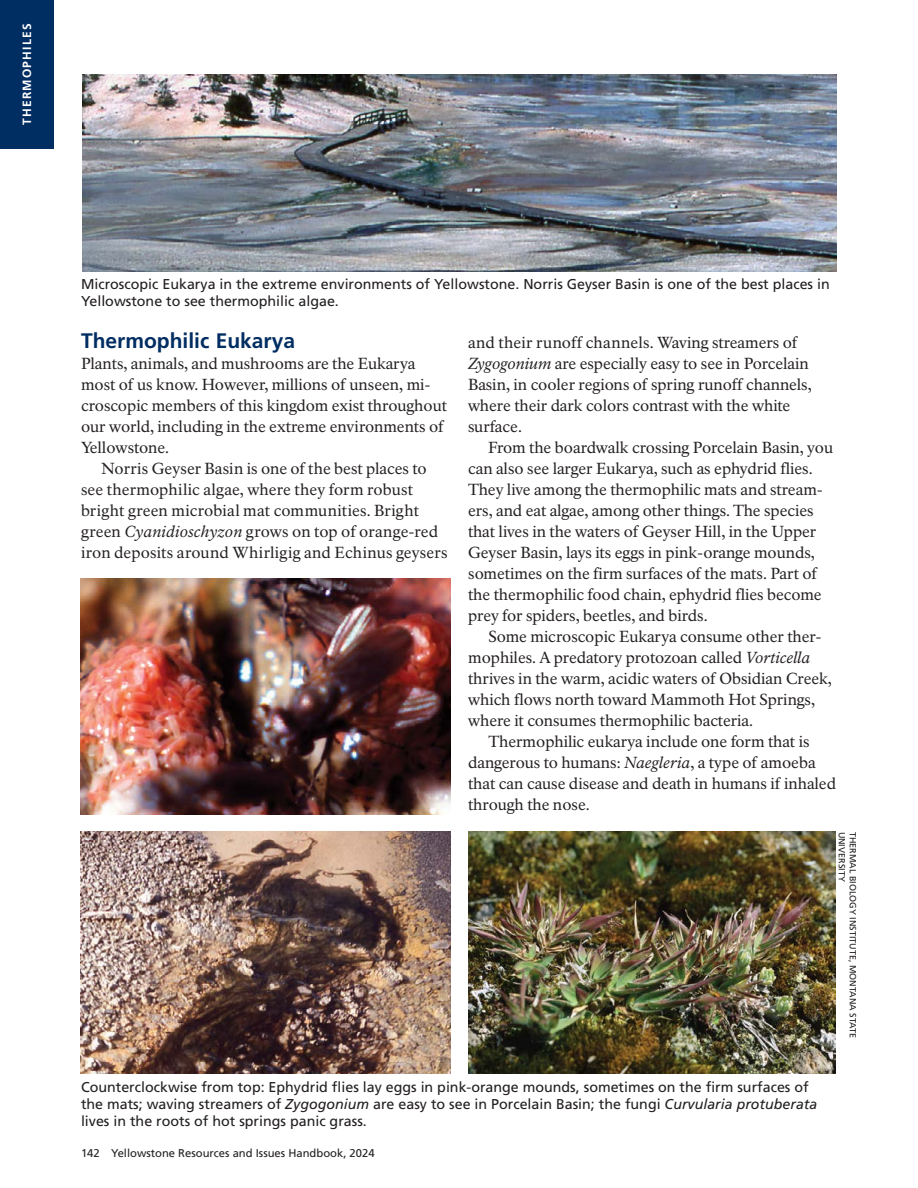
<style>
.page{position:relative;width:918px;height:1188px;background:#fff}
.page>*{position:absolute;margin:0;border:0;box-sizing:border-box;transform-origin:0 0}
.Heading_2__Ch_5{font:700 21px "Frutiger LT Std";color:#002d62}
.Body_Text__following_paragraphs{font:15.75px/21px "NPS Rawlinson OT";color:#231f20}
.Body_Text__first_paragraph{font:15.75px/21px "NPS Rawlinson OT";color:#231f20}
.Graphic_Caption{font:14.25px/17.1px "Frutiger LT Std";color:#231f20}
.t1{font:700 12px "Frutiger LT Std";letter-spacing:.1em;color:#fff}
.t2{font:11.25px "Frutiger LT Std";color:#231f20}
.Graphic_Credit{font:9px "Frutiger LT Std";color:#231f20}
.s1{font-style:italic}
</style>
<div class="page">
<div style="left:0;top:0;width:54px;height:148px;background:#002d62"></div>
<img style="left:81px;top:832px;width:369px;height:241px">
<img style="left:81px;top:579px;width:369px;height:235px">
<img style="left:468px;top:832px;width:368px;height:241px">
<img style="left:82px;top:75px;width:755px;height:196px">
<p class="t1" style="left:20px;top:125px;width:103px;rotate:-90deg">THERMOPHILES</p>
<p class="Graphic_Caption" style="left:81px;top:275px;width:750px">Microscopic Eukarya in the extreme environments of Yellowstone. Norris Geyser Basin is one of the best places in<br>Yellowstone to see thermophilic algae.</p>
<h2 class="Heading_2__Ch_5" style="left:81px;top:328px;width:216px">Thermophilic Eukarya</h2>
<p class="Body_Text__first_paragraph" style="left:81px;top:353px;width:368px">Plants, animals, and mushrooms are the Eukarya most of us know. However, millions of unseen, mi&shy;croscopic members of this kingdom exist throughout our world, including in the extreme environments of Yellowstone.</p>
<p class="Body_Text__following_paragraphs" style="left:81px;top:458px;width:368px;text-indent:20px">Norris Geyser Basin is one of the best places to see thermophilic algae, where they form robust bright green microbial mat communities. Bright green <span class="s1">Cyanidioschyzon</span> grows on top of orange-red iron deposits around Whirligig and Echinus geysers</p>
<p class="Body_Text__following_paragraphs" style="left:468px;top:332px;width:345px">and their runoff channels. Waving streamers of <span class="s1">Zygogonium</span> are especially easy to see in Porcelain Basin, in cooler regions of spring runoff channels, where their dark colors contrast with the white surface.</p>
<p class="Body_Text__following_paragraphs" style="left:468px;top:437px;width:367px;text-indent:20px">From the boardwalk crossing Porcelain Basin, you can also see larger Eukarya, such as ephydrid flies.<br>They live among the thermophilic mats and stream&shy;ers, and eat algae, among other things. The species that lives in the waters of Geyser Hill, in the Upper Geyser Basin, lays its eggs in pink-orange mounds, sometimes on the firm surfaces of the mats. Part of the thermophilic food chain, ephydrid flies become prey for spiders, beetles, and birds.</p>
<p class="Body_Text__following_paragraphs" style="left:468px;top:626px;width:365px;text-indent:20px">Some microscopic Eukarya consume other ther&shy;mophiles. A predatory protozoan called <span class="s1">Vorticella </span>thrives in the warm, acidic waters of Obsidian Creek, which flows north toward Mammoth Hot Springs, where it consumes thermophilic bacteria.</p>
<p class="Body_Text__following_paragraphs" style="left:468px;top:731px;width:369px;text-indent:20px">Thermophilic eukarya include one form that is dangerous to humans: <span class="s1">Naegleria</span>, a type of amoeba that can cause disease and death in humans if inhaled through the nose.</p>
<p class="Graphic_Credit" style="left:847px;top:832px;width:52px;rotate:90deg">UNIVERSITY</p>
<p class="Graphic_Credit" style="left:858px;top:832px;width:208px;rotate:90deg">THERMAL BIOLOGY INSTITUTE, MONTANA STATE</p>
<p class="Graphic_Caption" style="left:81px;top:1078px;width:738px">Counterclockwise from top: Ephydrid flies lay eggs in pink-orange mounds, sometimes on the firm surfaces of the mats; waving streamers of <span class="s1">Zygogonium</span> are easy to see in Porcelain Basin; the fungi <span class="s1">Curvularia protuberata </span>lives in the roots of hot springs panic grass.</p>
<p class="t2" style="left:81px;top:1147px;width:295px">142 Yellowstone Resources and Issues Handbook, 2024</p>
</div>
